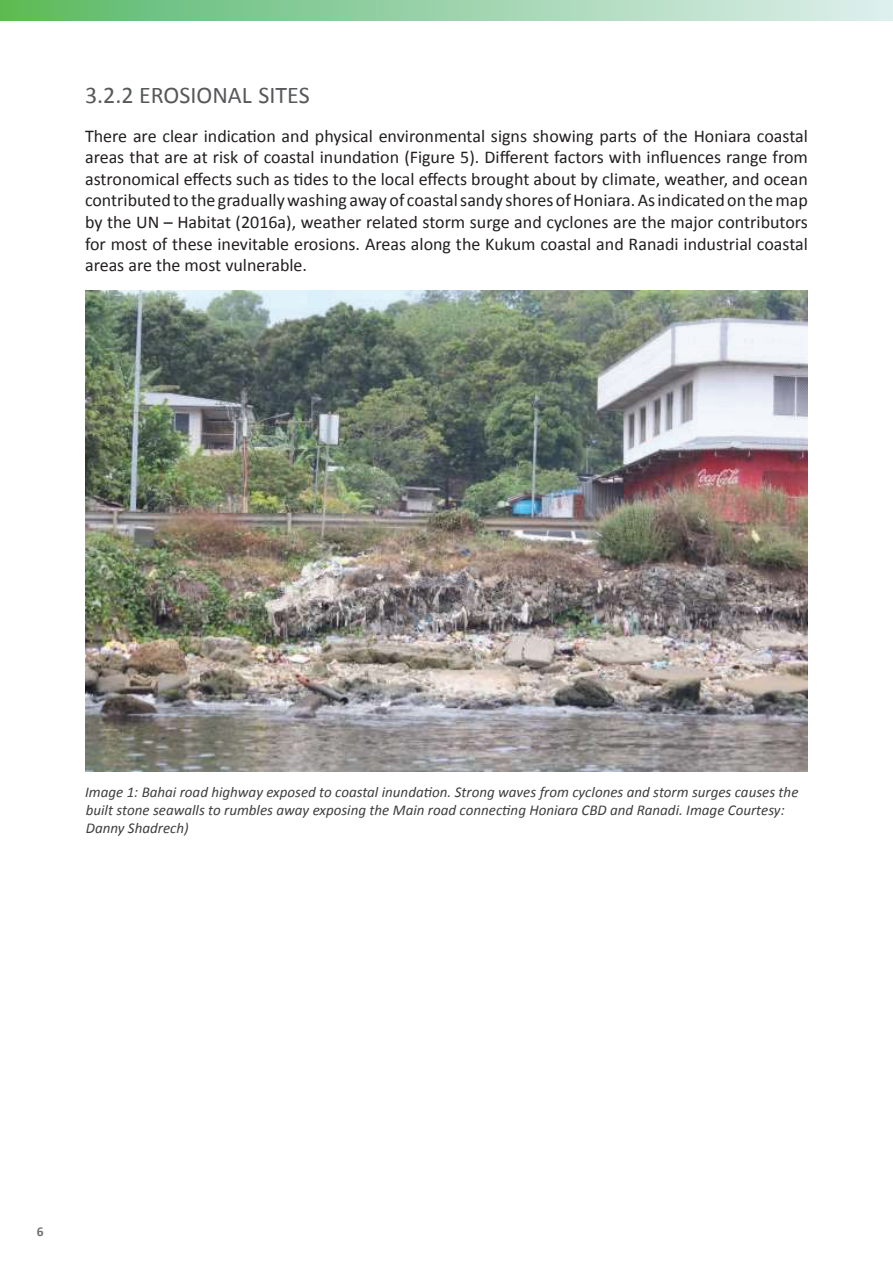
<style>
.page{position:relative;width:893px;height:1263px;background:#fff}
.page>*{position:absolute;margin:0;border:0;box-sizing:border-box;transform-origin:0 0}
.t1{font:24px "Calibri";color:#57585a}
.t2{font:18px/21.6px "Calibri";color:#231f20;text-align:justify}
.t3{font:italic 15px/18px "Calibri";color:#3e3e3f}
.t4{font:700 13.5px "Calibri";color:#737075}
</style>
<div class="page">
<svg style="left:0;top:0;width:893px;height:20px;background:#9bd3aa"></svg>
<img style="left:85px;top:290px;width:723px;height:482px">
<h1 class="t1" style="left:85px;top:80px;width:226px">3.2.2 EROSIONAL SITES</h1>
<p class="t2" style="left:85px;top:125px;width:724px">There are clear indication and physical environmental signs showing parts of the Honiara coastal areas that are at risk of coastal inundation (Figure 5). Different factors with influences range from astronomical effects such as tides to the local effects brought about by climate, weather, and ocean contributed to the gradually washing away of coastal sandy shores of Honiara. As indicated on the map by the UN – Habitat (2016a), weather related storm surge and cyclones are the major contributors for most of these inevitable erosions. Areas along the Kukum coastal and Ranadi industrial coastal areas are the most vulnerable.</p>
<p class="t3" style="left:85px;top:782px;width:715px">Image 1: Bahai road highway exposed to coastal inundation. Strong waves from cyclones and storm surges causes the built stone seawalls to rumbles away exposing the Main road connecting Honiara CBD and Ranadi. Image Courtesy:<br>Danny Shadrech)</p>
<p class="t4" style="left:37px;top:1223px;width:8px">6</p>
</div>
